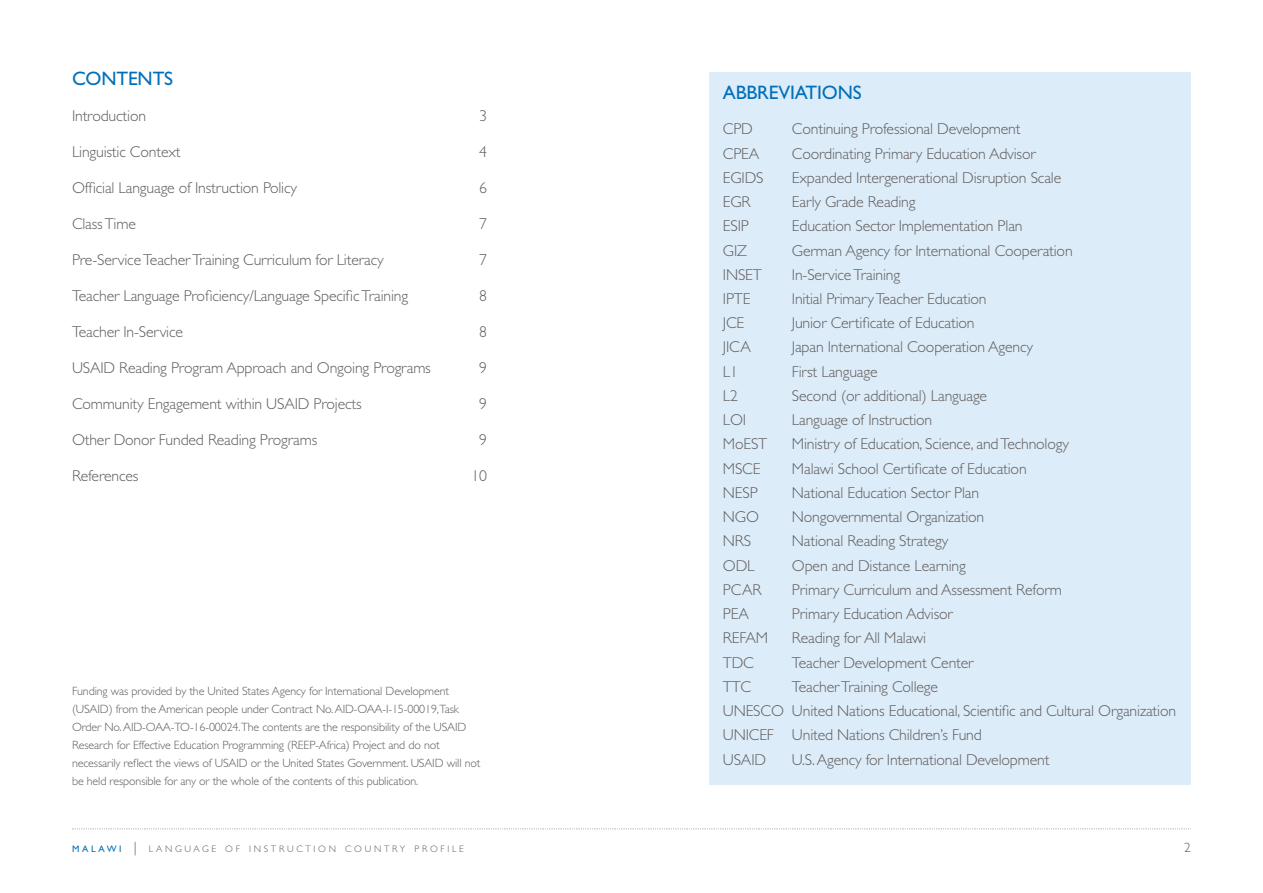
<style>
.page{position:relative;width:1263px;height:893px;background:#fff}
.page>*{position:absolute;margin:0;border:0;box-sizing:border-box;transform-origin:0 0}
.t1{font:19.5px "Gill Sans Std";letter-spacing:-.01em;color:#006fb9}
.t2{font:300 15.75px "Gill Sans Std";letter-spacing:-.01em;color:#605b5a}
.t3{font:300 13.5px "Gill Sans Std";color:#605b5a}
.t4{font:300 12px/18px "Gill Sans Std";letter-spacing:-.01em;color:#605b5a}
.t5{font:300 9.45px "Gill Sans Std";letter-spacing:.285em;color:#605b5a}
.s1{font-weight:400;color:#006fb9}
.s2{font-size:13.5px}
</style>
<div class="page">
<svg style="left:72px;top:828px;width:1119px;height:2px"></svg>
<div style="left:709px;top:72px;width:482px;height:713px;background:#dcecf9"></div>
<h2 class="t1" style="left:72px;top:68px;width:103px">CONTENTS</h2>
<p class="t2" style="left:72px;top:107px;width:76px">Introduction</p>
<p class="t2" style="left:479px;top:107px;width:9px">3</p>
<p class="t2" style="left:72px;top:143px;width:110px">Linguistic Context</p>
<p class="t2" style="left:479px;top:143px;width:9px">4</p>
<p class="t2" style="left:72px;top:179px;width:227px">Official Language of Instruction Policy</p>
<p class="t2" style="left:479px;top:179px;width:9px">6</p>
<p class="t2" style="left:72px;top:215px;width:65px">Class Time</p>
<p class="t2" style="left:479px;top:215px;width:9px">7</p>
<p class="t2" style="left:72px;top:251px;width:313px">Pre-Service Teacher Training Curriculum for Literacy</p>
<p class="t2" style="left:479px;top:251px;width:9px">7</p>
<p class="t2" style="left:72px;top:287px;width:338px">Teacher Language Proficiency/Language Specific Training</p>
<p class="t2" style="left:479px;top:287px;width:9px">8</p>
<p class="t2" style="left:72px;top:323px;width:113px">Teacher In-Service</p>
<p class="t2" style="left:479px;top:323px;width:9px">8</p>
<p class="t2" style="left:72px;top:359px;width:360px">USAID Reading Program Approach and Ongoing Programs</p>
<p class="t2" style="left:479px;top:359px;width:9px">9</p>
<p class="t2" style="left:72px;top:395px;width:291px">Community Engagement within USAID Projects</p>
<p class="t2" style="left:479px;top:395px;width:9px">9</p>
<p class="t2" style="left:72px;top:431px;width:247px">Other Donor Funded Reading Programs</p>
<p class="t2" style="left:479px;top:431px;width:9px">9</p>
<p class="t2" style="left:72px;top:467px;width:68px">References</p>
<p class="t2" style="left:472px;top:467px;width:17px">10</p>
<p class="t4" style="left:72px;top:682px;width:410px">Funding was provided by the United States Agency for International Development (USAID) from the American people under Contract No. AID-OAA-I-15-00019,Task Order No. AID-OAA-TO-16-00024.The contents are the responsibility of the USAID Research for Effective Education Programming (REEP-Africa) Project and do not necessarily reflect the views of USAID or the United States Government. USAID will not be held responsible for any or the whole of the contents of this publication.</p>
<h2 class="t1" style="left:723px;top:81px;width:140px">ABBREVIATIONS</h2>
<p class="t2" style="left:723px;top:120px;width:32px">CPD</p>
<p class="t2" style="left:792px;top:120px;width:230px">Continuing Professional Development</p>
<p class="t2" style="left:723px;top:144px;width:38px">CPEA</p>
<p class="t2" style="left:792px;top:144px;width:245px">Coordinating Primary Education Advisor</p>
<p class="t2" style="left:723px;top:169px;width:42px">EGIDS</p>
<p class="t2" style="left:792px;top:169px;width:271px">Expanded Intergenerational Disruption Scale</p>
<p class="t2" style="left:723px;top:193px;width:29px">EGR</p>
<p class="t2" style="left:792px;top:193px;width:125px">Early Grade Reading</p>
<p class="t2" style="left:723px;top:217px;width:27px">ESIP</p>
<p class="t2" style="left:792px;top:217px;width:232px">Education Sector Implementation Plan</p>
<p class="t2" style="left:723px;top:241px;width:26px">GIZ</p>
<p class="t2" style="left:792px;top:241px;width:282px">German Agency for International Cooperation</p>
<p class="t2" style="left:723px;top:266px;width:40px">INSET</p>
<p class="t2" style="left:792px;top:266px;width:110px">In-Service Training</p>
<p class="t2" style="left:723px;top:290px;width:29px">IPTE</p>
<p class="t2" style="left:792px;top:290px;width:196px">Initial Primary Teacher Education</p>
<p class="t2" style="left:723px;top:314px;width:23px">JCE</p>
<p class="t2" style="left:792px;top:314px;width:184px">Junior Certificate of Education</p>
<p class="t2" style="left:723px;top:338px;width:29px">JICA</p>
<p class="t2" style="left:792px;top:338px;width:243px">Japan International Cooperation Agency</p>
<p class="t2" style="left:723px;top:363px;width:17px">L1</p>
<p class="t2" style="left:792px;top:363px;width:87px">First Language</p>
<p class="t2" style="left:723px;top:387px;width:17px">L2</p>
<p class="t2" style="left:792px;top:387px;width:197px">Second (or additional) Language</p>
<p class="t2" style="left:723px;top:411px;width:25px">LOI</p>
<p class="t2" style="left:792px;top:411px;width:142px">Language of Instruction</p>
<p class="t2" style="left:723px;top:435px;width:46px">MoEST</p>
<p class="t2" style="left:792px;top:435px;width:278px">Ministry of Education, Science, and Technology</p>
<p class="t2" style="left:723px;top:460px;width:39px">MSCE</p>
<p class="t2" style="left:792px;top:460px;width:236px">Malawi School Certificate of Education</p>
<p class="t2" style="left:723px;top:484px;width:36px">NESP</p>
<p class="t2" style="left:792px;top:484px;width:189px">National Education Sector Plan</p>
<p class="t2" style="left:723px;top:508px;width:38px">NGO</p>
<p class="t2" style="left:792px;top:508px;width:194px">Nongovernmental Organization</p>
<p class="t2" style="left:723px;top:532px;width:30px">NRS</p>
<p class="t2" style="left:792px;top:532px;width:158px">National Reading Strategy</p>
<p class="t2" style="left:723px;top:556px;width:33px">ODL</p>
<p class="t2" style="left:792px;top:556px;width:175px">Open and Distance Learning</p>
<p class="t2" style="left:723px;top:581px;width:40px">PCAR</p>
<p class="t2" style="left:792px;top:581px;width:272px">Primary Curriculum and Assessment Reform</p>
<p class="t2" style="left:723px;top:605px;width:27px">PEA</p>
<p class="t2" style="left:792px;top:605px;width:162px">Primary Education Advisor</p>
<p class="t2" style="left:723px;top:629px;width:47px">REFAM</p>
<p class="t2" style="left:792px;top:629px;width:136px">Reading for All Malawi</p>
<p class="t2" style="left:723px;top:653px;width:33px">TDC</p>
<p class="t2" style="left:792px;top:653px;width:183px">Teacher Development Center</p>
<p class="t2" style="left:723px;top:678px;width:30px">TTC</p>
<p class="t2" style="left:792px;top:678px;width:148px">Teacher Training College</p>
<p class="t2" style="left:723px;top:702px;width:63px">UNESCO</p>
<p class="t2" style="left:792px;top:702px;width:386px">United Nations Educational, Scientific and Cultural Organization</p>
<p class="t2" style="left:723px;top:726px;width:52px">UNICEF</p>
<p class="t2" style="left:792px;top:726px;width:191px">United Nations Children’s Fund</p>
<p class="t2" style="left:723px;top:750px;width:45px">USAID</p>
<p class="t2" style="left:792px;top:750px;width:259px">U.S. Agency for International Development</p>
<p class="t5" style="left:72px;top:844px;width:393px"><span class="s1">MALAWI</span> <span class="s2">|</span> LANGUAGE OF INSTRUCTION COUNTRY PROFILE</p>
<p class="t3" style="left:1184px;top:840px;width:8px">2</p>
</div>
